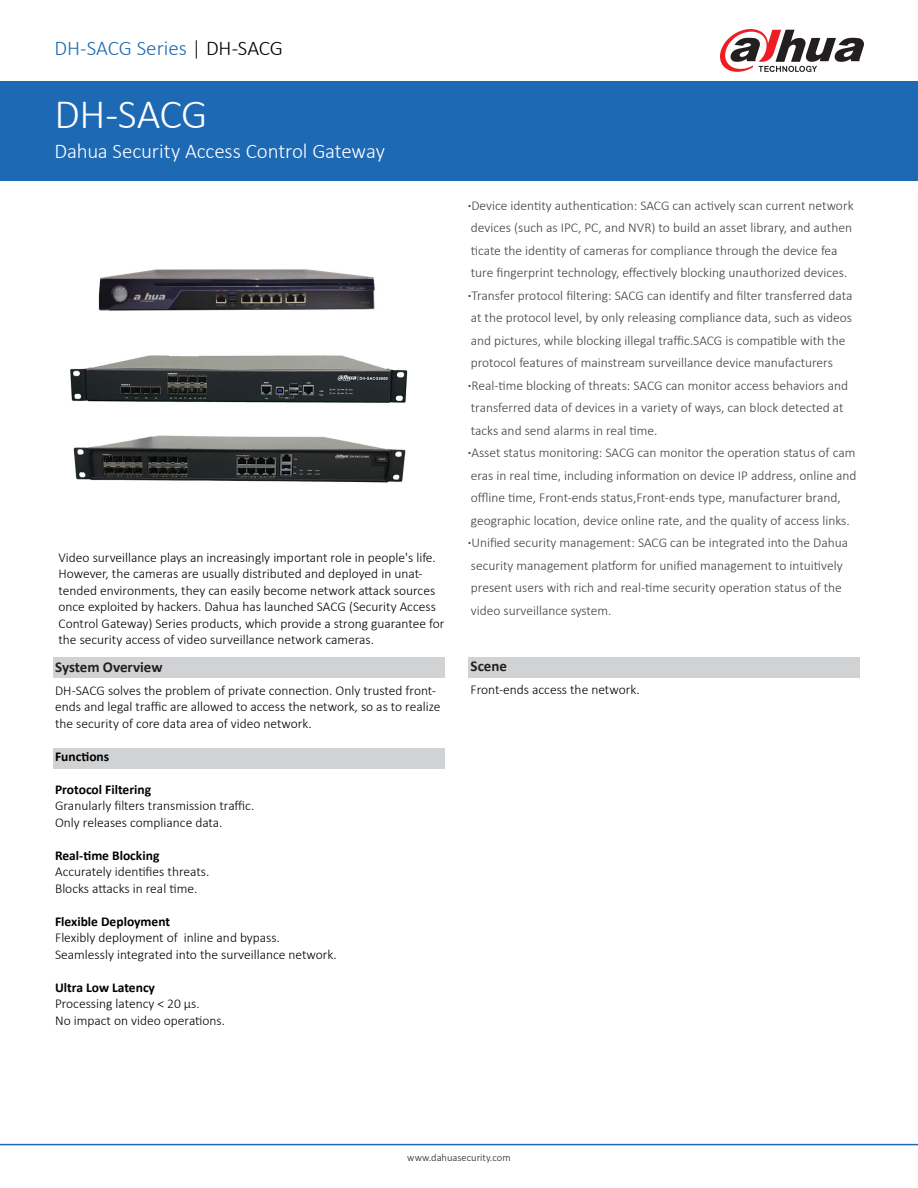
<style>
.page{position:relative;width:918px;height:1188px;background:#fff}
.page>*{position:absolute;margin:0;border:0;box-sizing:border-box;transform-origin:0 0}
.t1{font:300 42px "Calibri";letter-spacing:-.015em;color:#fff}
.t2{font:300 21px "Calibri";letter-spacing:-.01em;color:#fff}
.t3{font:300 21px "Calibri";color:#1e69b4}
.t4{font:700 15px "Calibri";color:#231f20}
.t5{font:300 13.5px "Calibri";color:#413f41}
.t6{font:300 13.5px/16.5px "Calibri";color:#000}
.t7{font:700 13.5px "Calibri";color:#000}
.t8{font:300 10.5px "Calibri";color:#231f20}
.s1{color:#1b1513}
.s2{color:#000}
.s3{font-weight:700}
</style>
<div class="page">
<div style="left:0;top:81px;width:918px;height:100px;background:#1e69b4"></div>
<hr style="left:0;top:1144px;width:918px;height:1px;background:#1e69b4">
<svg style="left:720px;top:29px;width:144px;height:43px"></svg>
<img style="left:70px;top:355px;width:338px;height:48px">
<img style="left:73px;top:435px;width:333px;height:48px">
<img style="left:98px;top:269px;width:277px;height:42px">
<div style="left:54px;top:748px;width:391px;height:20px;background:#d1d2d4"></div>
<div style="left:54px;top:657px;width:391px;height:21px;background:#d1d2d4"></div>
<div style="left:469px;top:657px;width:391px;height:21px;background:#d1d2d4"></div>
<p class="t3" style="left:55px;top:35px;width:230px">DH-SACG Series <span class="s1">|</span> <span class="s2">DH-SACG</span></p>
<p class="t1" style="left:55px;top:88px;width:154px">DH-SACG</p>
<p class="t2" style="left:55px;top:138px;width:332px">Dahua Security Access Control Gateway</p>
<p class="t6" style="left:58px;top:549px;width:388px">Video surveillance plays an increasingly important role in people's life.<br>However, the cameras are usually distributed and deployed in unat&shy;tended environments, they can easily become network attack sources once exploited by hackers. Dahua has launched SACG (Security Access Control Gateway) Series products, which provide a strong guarantee for the security access of video surveillance network cameras.</p>
<p class="t4" style="left:55px;top:656px;width:109px">System Overview</p>
<p class="t6" style="left:55px;top:682px;width:387px">DH-SACG solves the problem of private connection. Only trusted front&shy;ends and legal traffic are allowed to access the network, so as to realize the security of core data area of video network.</p>
<p class="t7" style="left:55px;top:747px;width:56px">Functions</p>
<p class="t7" style="left:55px;top:780px;width:97px">Protocol Filtering</p>
<p class="t6" style="left:55px;top:797px;width:201px">Granularly filters transmission traffic.</p>
<p class="t6" style="left:55px;top:814px;width:169px">Only releases compliance data.</p>
<p class="t7" style="left:55px;top:846px;width:106px">Real-time Blocking</p>
<p class="t6" style="left:55px;top:863px;width:156px">Accurately identifies threats.</p>
<p class="t6" style="left:55px;top:880px;width:144px">Blocks attacks in real time.</p>
<p class="t7" style="left:55px;top:912px;width:117px">Flexible Deployment</p>
<p class="t6" style="left:55px;top:929px;width:226px">Flexibly deployment of inline and bypass.</p>
<p class="t6" style="left:55px;top:946px;width:283px">Seamlessly integrated into the surveillance network.</p>
<p class="t7" style="left:55px;top:978px;width:101px">Ultra Low Latency</p>
<p class="t6" style="left:55px;top:995px;width:146px">Processing latency &lt; 20 μs.</p>
<p class="t6" style="left:55px;top:1012px;width:172px">No impact on video operations.</p>
<p class="t5" style="left:468px;top:197px;width:387px"><span class="s3">·</span>Device identity authentication: SACG can actively scan current network</p>
<p class="t5" style="left:471px;top:219px;width:383px">devices (such as IPC, PC, and NVR) to build an asset library, and authen</p>
<p class="t5" style="left:471px;top:242px;width:368px">ticate the identity of cameras for compliance through the device fea</p>
<p class="t5" style="left:471px;top:264px;width:378px">ture fingerprint technology, effectively blocking unauthorized devices.</p>
<p class="t5" style="left:468px;top:287px;width:386px"><span class="s3">·</span>Transfer protocol filtering: SACG can identify and filter transferred data</p>
<p class="t5" style="left:471px;top:309px;width:383px">at the protocol level, by only releasing compliance data, such as videos</p>
<p class="t5" style="left:471px;top:332px;width:376px">and pictures, while blocking illegal traffic.SACG is compatible with the</p>
<p class="t5" style="left:471px;top:354px;width:364px">protocol features of mainstream surveillance device manufacturers</p>
<p class="t5" style="left:468px;top:377px;width:382px"><span class="s3">·</span>Real-time blocking of threats: SACG can monitor access behaviors and</p>
<p class="t5" style="left:471px;top:399px;width:374px">transferred data of devices in a variety of ways, can block detected at</p>
<p class="t5" style="left:471px;top:422px;width:188px">tacks and send alarms in real time.</p>
<p class="t5" style="left:468px;top:444px;width:389px"><span class="s3">·</span>Asset status monitoring: SACG can monitor the operation status of cam</p>
<p class="t5" style="left:471px;top:467px;width:387px">eras in real time, including information on device IP address, online and</p>
<p class="t5" style="left:471px;top:489px;width:371px">offline time, Front-ends status,Front-ends type, manufacturer brand,</p>
<p class="t5" style="left:471px;top:512px;width:380px">geographic location, device online rate, and the quality of access links.</p>
<p class="t5" style="left:468px;top:534px;width:382px"><span class="s3">·</span>Unified security management: SACG can be integrated into the Dahua</p>
<p class="t5" style="left:471px;top:557px;width:373px">security management platform for unified management to intuitively</p>
<p class="t5" style="left:471px;top:579px;width:373px">present users with rich and real-time security operation status of the</p>
<p class="t5" style="left:471px;top:602px;width:142px">video surveillance system.</p>
<p class="t4" style="left:471px;top:656px;width:38px">Scene</p>
<p class="t6" style="left:471px;top:682px;width:171px">Front-ends access the network.</p>
<p class="t8" style="left:407px;top:1151px;width:105px">www.dahuasecurity.com</p>
</div>
